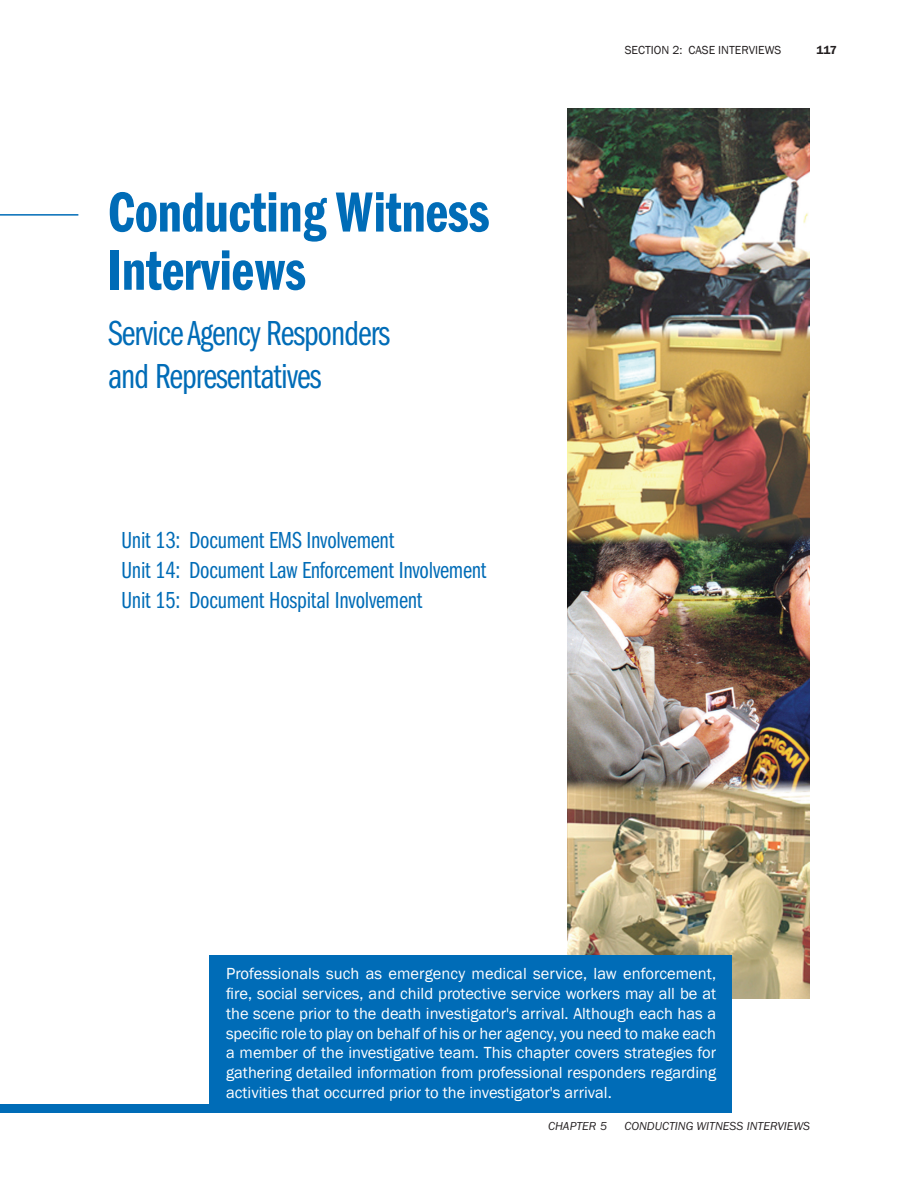
<style>
.page{position:relative;width:918px;height:1188px;background:#fff}
.page>*{position:absolute;margin:0;border:0;box-sizing:border-box;transform-origin:0 0}
.Textbook_Chapter_Hea{font:58.5px "Franklin Gothic Demi Cmpr";color:#006cb7}
.t1{font:36px "Franklin Gothic Book Cmpr";letter-spacing:-.025em;color:#006cb7}
.t2{font:24px "Franklin Gothic Book Cmpr";letter-spacing:-.01em;color:#006cb7}
.t3{font:16.5px/19.8px "Franklin Gothic";color:#fff;text-align:justify}
.t4{font:italic 12px "Franklin Gothic";color:#231f20}
.t5{font:12px "Franklin Gothic";color:#231f20}
.t6{font:600 12px "Franklin Gothic";color:#231f20}
</style>
<div class="page">
<hr style="left:0;top:214px;width:78px;height:2px;background:#006cb7">
<div style="left:0;top:1104px;width:214px;height:9px;background:#006cb7"></div>
<img style="left:567px;top:108px;width:243px;height:891px">
<div style="left:209px;top:955px;width:523px;height:158px;background:#006cb7"></div>
<p class="Textbook_Chapter_Hea" style="left:108px;top:180px;width:383px">Conducting Witness</p>
<p class="Textbook_Chapter_Hea" style="left:108px;top:238px;width:199px">Interviews</p>
<p class="t1" style="left:108px;top:313px;width:284px">Service Agency Responders</p>
<p class="t1" style="left:108px;top:357px;width:215px">and Representatives</p>
<p class="t2" style="left:121px;top:527px;width:274px">Unit 13: Document EMS Involvement</p>
<p class="t2" style="left:121px;top:557px;width:367px">Unit 14: Document Law Enforcement Involvement</p>
<p class="t2" style="left:121px;top:587px;width:303px">Unit 15: Document Hospital Involvement</p>
<p class="t5" style="left:625px;top:43px;width:158px">SECTION 2: CASE INTERVIEWS</p>
<p class="t6" style="left:816px;top:43px;width:22px">117</p>
<p class="t3" style="left:226px;top:964px;width:492px">Professionals such as emergency medical service, law enforcement, fire, social services, and child protective service workers may all be at the scene prior to the death investigator's arrival. Although each has a specific role to play on behalf of his or her agency, you need to make each a member of the investigative team. This chapter covers strategies for gathering detailed information from professional responders regarding activities that occurred prior to the investigator's arrival.</p>
<p class="t4" style="left:548px;top:1119px;width:60px">CHAPTER 5</p>
<p class="t4" style="left:625px;top:1119px;width:187px">CONDUCTING WITNESS INTERVIEWS</p>
</div>
